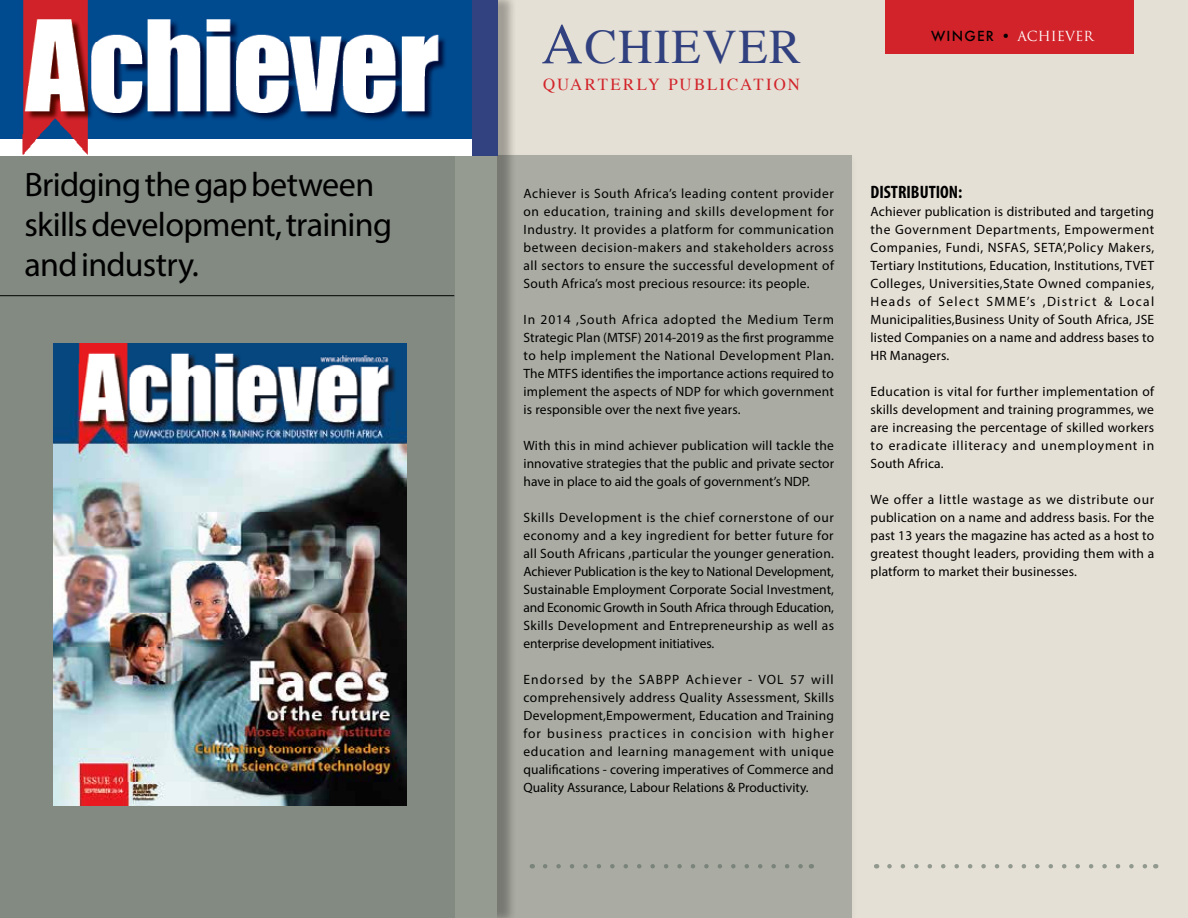
<style>
.page{position:relative;width:1188px;height:918px;background:#e5e0d5}
.page>*{position:absolute;margin:0;border:0;box-sizing:border-box;transform-origin:0 0}
.t1{font:48px "Times";letter-spacing:.03em;color:#31417f}
.t2{font:34.05px/39.8px "Myriad Pro";letter-spacing:-.02em;color:#000}
.t3{font:700 condensed 18px "Myriad Pro";color:#000}
.t4{font:16.8px "Times";letter-spacing:.115em;color:#d2232a}
.t5{font:13.5px/18px "Myriad Pro";letter-spacing:.01em;color:#000;text-align:justify}
.t6{font:13.5px "Trajan Pro";color:#fff}
.s1{font-size:57.6px}
.s2{font-family:"Futura";font-weight:500;color:#000}
</style>
<div class="page">
<div style="left:455px;top:156px;width:397px;height:762px;background:#aaaca3"></div>
<div style="left:0;top:0;width:455px;height:918px;background:#838a82"></div>
<div style="left:460px;top:0;width:58px;height:918px;background:#000;opacity:.6"></div>
<div style="left:455px;top:0;width:42px;height:918px;background:#969b92"></div>
<div style="left:0;top:0;width:497px;height:156px;background:#324280"></div>
<img style="left:0;top:0;width:472px;height:156px">
<div style="left:886px;top:0;width:248px;height:54px;background:#d2232a"></div>
<hr style="left:0;top:295px;width:454px;height:1px;background:#000">
<svg style="left:545px;top:864px;width:258px;height:4px"></svg>
<img style="left:53px;top:343px;width:353px;height:463px">
<svg style="left:889px;top:864px;width:258px;height:4px"></svg>
<h2 class="t2" style="left:24px;top:164px;width:369px">Bridging the gap between skills development, training and industry.</h2>
<h1 class="t1" style="left:541px;top:2px;width:261px"><span class="s1">A</span>CHIEVER</h1>
<p class="t4" style="left:543px;top:68px;width:258px">QUARTERLY PUBLICATION</p>
<p class="t6" style="left:931px;top:27px;width:164px"><span class="s2">WINGER •</span> ACHIEVER</p>
<p class="t5" style="left:524px;top:184px;width:312px">Achiever is South Africa’s leading content provider on education, training and skills development for Industry. It provides a platform for communication between decision-makers and stakeholders across all sectors to ensure the successful development of South Africa’s most precious resource: its people.</p>
<p class="t5" style="left:524px;top:310px;width:312px">In 2014 ,South Africa adopted the Medium Term Strategic Plan (MTSF) 2014-2019 as the first programme to help implement the National Development Plan.<br>The MTFS identifies the importance actions required to implement the aspects of NDP for which government is responsible over the next five years.</p>
<p class="t5" style="left:524px;top:436px;width:312px">With this in mind achiever publication will tackle the innovative strategies that the public and private sector have in place to aid the goals of government’s NDP.</p>
<p class="t5" style="left:524px;top:508px;width:312px">Skills Development is the chief cornerstone of our economy and a key ingredient for better future for all South Africans ,particular the younger generation.<br>Achiever Publication is the key to National Development, Sustainable Employment Corporate Social Investment, and Economic Growth in South Africa through Education, Skills Development and Entrepreneurship as well as enterprise development initiatives.</p>
<p class="t5" style="left:524px;top:670px;width:312px">Endorsed by the SABPP Achiever - VOL 57 will comprehensively address Quality Assessment, Skills Development,Empowerment, Education and Training for business practices in concision with higher education and learning management with unique qualifications - covering imperatives of Commerce and Quality Assurance, Labour Relations &amp; Productivity.</p>
<h3 class="t3" style="left:871px;top:181px;width:93px">DISTRIBUTION:</h3>
<p class="t5" style="left:871px;top:202px;width:285px">Achiever publication is distributed and targeting the Government Departments, Empowerment Companies, Fundi, NSFAS, SETA’,Policy Makers, Tertiary Institutions, Education, Institutions, TVET Colleges, Universities,State Owned companies, Heads of Select SMME’s ,District &amp; Local Municipalities,Business Unity of South Africa, JSE listed Companies on a name and address bases to HR Managers.</p>
<p class="t5" style="left:871px;top:382px;width:285px">Education is vital for further implementation of skills development and training programmes, we are increasing the percentage of skilled workers to eradicate illiteracy and unemployment in South Africa.</p>
<p class="t5" style="left:871px;top:490px;width:285px">We offer a little wastage as we distribute our publication on a name and address basis. For the past 13 years the magazine has acted as a host to greatest thought leaders, providing them with a platform to market their businesses.</p>
</div>
